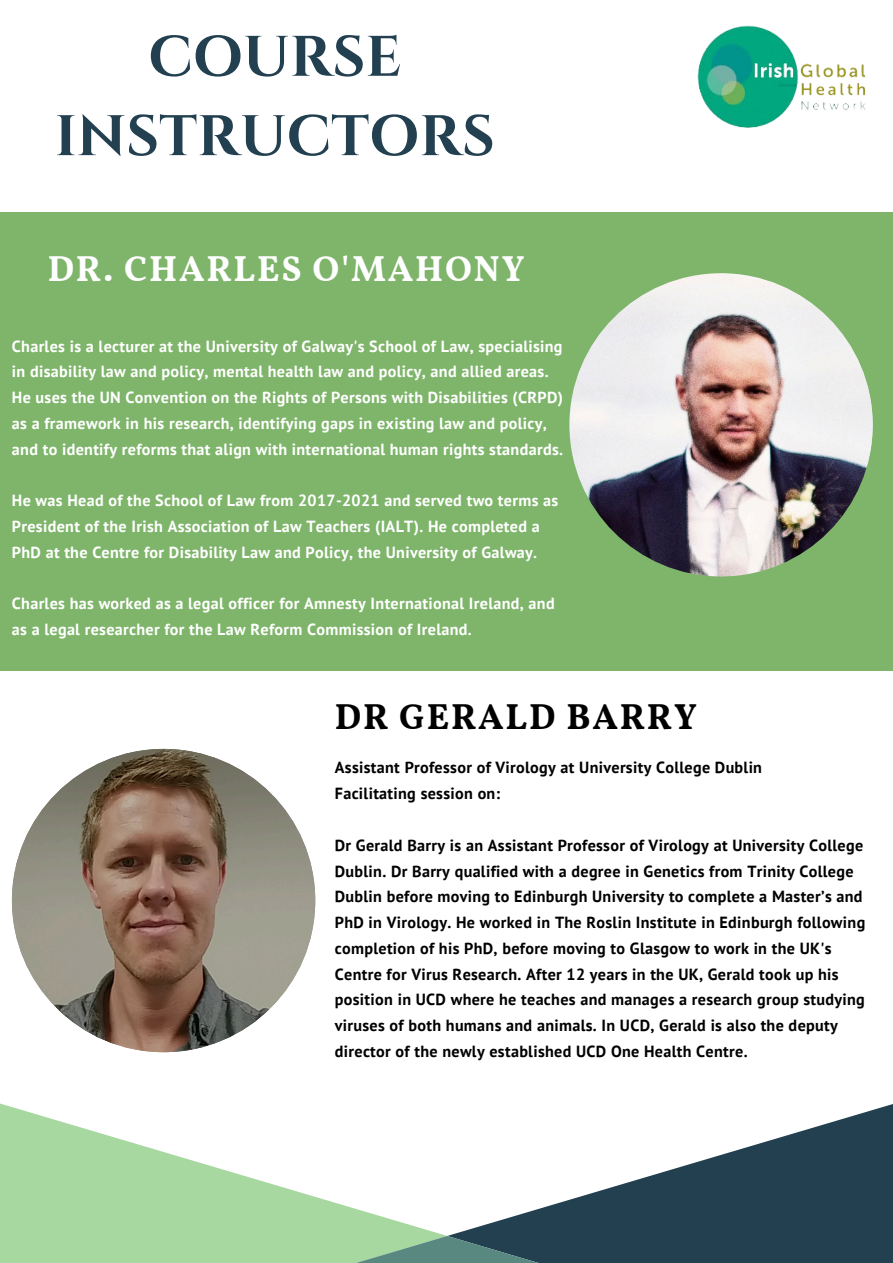
<style>
.page{position:relative;width:893px;height:1263px;background:#fff}
.page>*{position:absolute;margin:0;border:0;box-sizing:border-box;transform-origin:0 0}
.t1{font:700 57.07px/79.3px "Cinzel";color:#224050;text-align:center}
.t2{font:700 36px "Vollkorn";letter-spacing:.05em;color:#fff}
.t3{font:700 36px "Vollkorn";letter-spacing:.05em;color:#000}
.t4{font:700 16.12px/25.8px "PT Sans";letter-spacing:.02em;color:#fff}
.t5{font:700 16.12px/25.8px "PT Sans";letter-spacing:.02em;color:#000}
</style>
<div class="page">
<div style="left:0;top:213px;width:892px;height:458px;background:#7eb56a"></div>
<svg style="left:447px;top:1104px;width:446px;height:159px;fill:#224050"></svg>
<svg style="left:0;top:1103px;width:447px;height:160px;fill:#a6d8a0"></svg>
<svg style="left:232px;top:1236px;width:430px;height:27px;background:#628b7a"></svg>
<img style="left:697px;top:25px;width:169px;height:103px">
<img style="left:569px;top:273px;width:303px;height:303px;border-radius:50%">
<img style="left:12px;top:749px;width:303px;height:303px;border-radius:50%">
<h1 class="t1" style="left:55px;top:17px;width:441px">COURSE<br>INSTRUCTORS</h1>
<h2 class="t2" style="left:48px;top:241px;width:478px">DR. CHARLES O'MAHONY</h2>
<p class="t4" style="left:12px;top:333px;width:553px">Charles is a lecturer at the University of Galway's School of Law, specialising in disability law and policy, mental health law and policy, and allied areas.<br>He uses the UN Convention on the Rights of Persons with Disabilities (CRPD) as a framework in his research, identifying gaps in existing law and policy, and to identify reforms that align with international human rights standards.</p>
<p class="t4" style="left:12px;top:487px;width:548px">He was Head of the School of Law from 2017-2021 and served two terms as<br>President of the Irish Association of Law Teachers (IALT). He completed a<br>PhD at the Centre for Disability Law and Policy, the University of Galway.</p>
<p class="t4" style="left:12px;top:590px;width:544px">Charles has worked as a legal officer for Amnesty International Ireland, and as a legal researcher for the Law Reform Commission of Ireland.</p>
<h2 class="t3" style="left:335px;top:690px;width:363px">DR GERALD BARRY</h2>
<p class="t5" style="left:335px;top:754px;width:429px">Assistant Professor of Virology at University College Dublin<br>Facilitating session on:</p>
<p class="t5" style="left:335px;top:832px;width:532px">Dr Gerald Barry is an Assistant Professor of Virology at University College Dublin. Dr Barry qualified with a degree in Genetics from Trinity College Dublin before moving to Edinburgh University to complete a Master’s and PhD in Virology. He worked in The Roslin Institute in Edinburgh following completion of his PhD, before moving to Glasgow to work in the UK's Centre for Virus Research. After 12 years in the UK, Gerald took up his position in UCD where he teaches and manages a research group studying viruses of both humans and animals. In UCD, Gerald is also the deputy director of the newly established UCD One Health Centre.</p>
</div>
